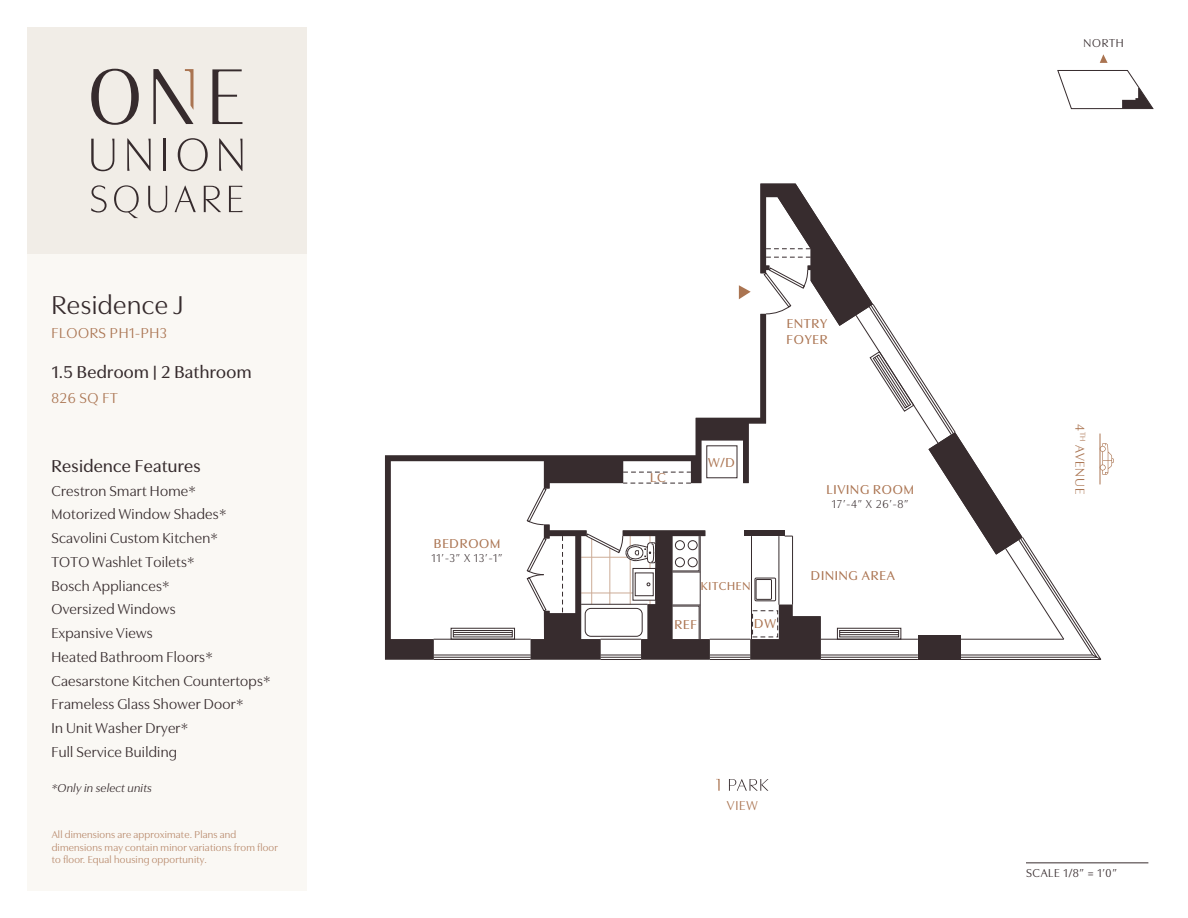
<style>
.page{position:relative;width:1188px;height:918px;background:#fff}
.page>*{position:absolute;margin:0;border:0;box-sizing:border-box;transform-origin:0 0}
.t1{font:27px "Utile Display";letter-spacing:.02em;color:#362b2d}
.t2{font:500 18px "Utile Display";letter-spacing:.02em;color:#362b2d}
.t3{font:15px/23.7px "Utile Display";letter-spacing:.02em;color:#362b2d}
.t4{font:15px "Utile Display";letter-spacing:.04em;color:#aa7451}
.t5{font:500 13.5px/16.2px "Utile Display";letter-spacing:.06em;color:#ab7451}
.t6{font:13.5px "Utile Display";letter-spacing:.06em;color:#aa7451}
.t7{font:12px "Utile Display";letter-spacing:.06em;color:#372c2e}
.t8{font:12px "Utile Display";letter-spacing:.055em;color:#362b2d}
.t9{font:italic 12px "Utile Display";letter-spacing:.02em;color:#362b2d}
.t10{font:500 12px "Utile Display";letter-spacing:.06em;color:#ab7451}
.t11{font:10.5px/12.6px "Utile Display";letter-spacing:.02em;color:#b8896b}
</style>
<div class="page">
<svg style="left:385px;top:417px;width:354px;height:243px"></svg>
<svg style="left:527px;top:483px;width:183px;height:177px"></svg>
<div style="left:27px;top:27px;width:280px;height:864px;background:#faf8f4"></div>
<div style="left:27px;top:27px;width:280px;height:227px;background:#f1ede7"></div>
<svg style="left:91px;top:69px;width:48px;height:56px"></svg>
<svg style="left:212px;top:69px;width:30px;height:55px"></svg>
<svg style="left:153px;top:69px;width:41px;height:55px"></svg>
<svg style="left:91px;top:139px;width:23px;height:32px"></svg>
<svg style="left:127px;top:138px;width:24px;height:33px"></svg>
<hr style="left:164px;top:139px;width:2px;height:32px;background:#362b2d">
<svg style="left:178px;top:138px;width:30px;height:33px"></svg>
<svg style="left:219px;top:138px;width:23px;height:33px"></svg>
<svg style="left:91px;top:185px;width:16px;height:28px"></svg>
<svg style="left:114px;top:185px;width:25px;height:33px"></svg>
<svg style="left:148px;top:186px;width:19px;height:27px"></svg>
<svg style="left:175px;top:186px;width:21px;height:26px"></svg>
<svg style="left:204px;top:186px;width:17px;height:26px"></svg>
<svg style="left:229px;top:186px;width:13px;height:26px"></svg>
<svg style="left:729px;top:779px;width:39px;height:12px"></svg>
<svg style="left:716px;top:779px;width:4px;height:12px"></svg>
<svg style="left:1100px;top:54px;width:8px;height:9px"></svg>
<svg style="left:739px;top:184px;width:375px;height:476px"></svg>
<hr style="left:1026px;top:863px;width:122px;height:1px;background:#382c2e">
<svg style="left:1057px;top:70px;width:97px;height:39px"></svg>
<p class="t1" style="left:51px;top:284px;width:134px">Residence J</p>
<p class="t4" style="left:51px;top:321px;width:117px">FLOORS PH1-PH3</p>
<p class="t2" style="left:52px;top:358px;width:201px">1.5 Bedroom | 2 Bathroom</p>
<p class="t4" style="left:51px;top:386px;width:68px">826 SQ FT</p>
<p class="t2" style="left:51px;top:452px;width:151px">Residence Features</p>
<p class="t3" style="left:51px;top:477px;width:221px">Crestron Smart Home*<br>Motorized Window Shades*<br>Scavolini Custom Kitchen*<br>TOTO Washlet Toilets*<br>Bosch Appliances*<br>Oversized Windows<br>Expansive Views<br>Heated Bathroom Floors*<br>Caesarstone Kitchen Countertops*<br>Frameless Glass Shower Door*<br>In Unit Washer Dryer*<br>Full Service Building</p>
<p class="t9" style="left:51px;top:779px;width:102px">*Only in select units</p>
<p class="t11" style="left:52px;top:827px;width:228px">All dimensions are approximate. Plans and dimensions may contain minor variations from floor to floor. Equal housing opportunity.</p>
<p class="t5" style="left:434px;top:534px;width:68px">BEDROOM</p>
<p class="t7" style="left:432px;top:549px;width:73px">11’-3” X 13’-1”</p>
<p class="t5" style="left:787px;top:314px;width:43px">ENTRY<br>FOYER</p>
<p class="t5" style="left:650px;top:468px;width:17px">LC</p>
<p class="t5" style="left:708px;top:453px;width:28px">W/D</p>
<p class="t10" style="left:701px;top:576px;width:51px">KITCHEN</p>
<p class="t5" style="left:675px;top:615px;width:24px">REF</p>
<p class="t5" style="left:754px;top:614px;width:23px">DW</p>
<p class="t5" style="left:826px;top:480px;width:89px">LIVING ROOM</p>
<p class="t7" style="left:832px;top:495px;width:78px">17’-4” X 26’-8”</p>
<p class="t5" style="left:811px;top:566px;width:85px">DINING AREA</p>
<p class="t6" style="left:727px;top:795px;width:32px">VIEW</p>
<p class="t8" style="left:1084px;top:34px;width:42px">NORTH</p>
<p class="t6" style="left:1091px;top:424px;width:71px;rotate:90deg">4<sup>TH</sup> AVENUE</p>
<p class="t8" style="left:1026px;top:864px;width:93px">SCALE 1/8” = 1’0”</p>
</div>
